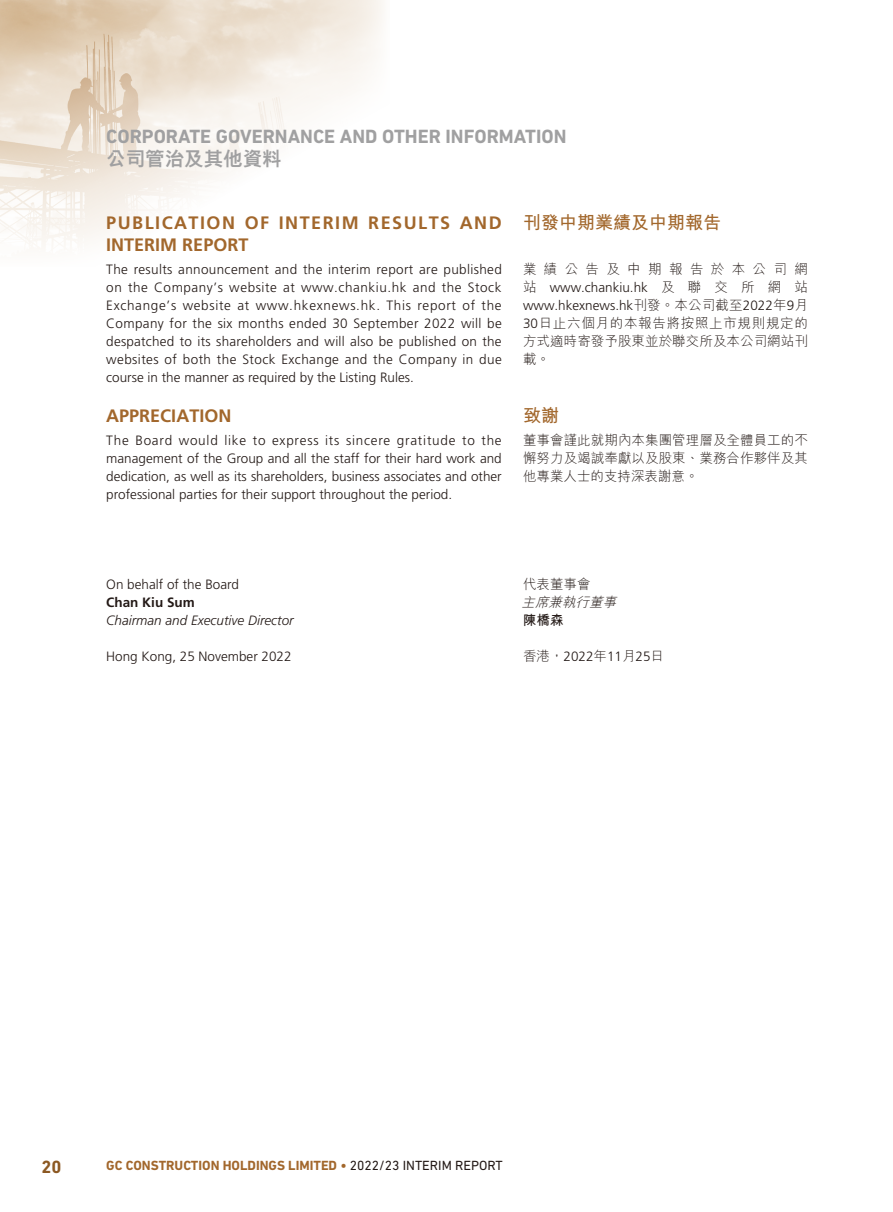
<style>
.page{position:relative;width:893px;height:1212px;background:#fff}
.page>*{position:absolute;margin:0;border:0;box-sizing:border-box;transform-origin:0 0}
.t1{font:700 19.5px "DIN Next LT Pro";color:#a0a0a1}
.t2{font:800 19.5px "M Hei HK";color:#a0a0a1}
.t3{font:700 18px/22.5px "Frutiger LT Std";letter-spacing:.08em;color:#a2672c}
.t4{font:700 18px "M Hei HK";color:#a2672c}
.t5{font:700 18px "Frutiger LT Std";color:#a2672c}
.t6{font:700 18px "DIN Next LT Pro";color:#8c5923}
.t7{font:300 13.5px/18px "Frutiger LT Std";color:#231916;text-align:justify}
.t8{font:300 13.5px/18px "M Hei HK";letter-spacing:.005em;color:#231916;text-align:justify}
.t9{font:700 13.5px "DIN Next LT Pro";color:#a2672c}
.t10{font:italic 300 13.5px "Frutiger LT Std";color:#231916}
.t11{font:300 13.5px "M Hei HK";letter-spacing:.545em;color:#231916}
.t12{font:700 13.5px "Frutiger LT Std";color:#231916}
.t13{font:italic 300 13.5px "M Hei HK";color:#231916}
.t14{font:700 13.5px "M Hei HK";color:#231916}
.s1{font-family:"M Hei HK"}
.s2{font-family:"Frutiger LT Std"}
.s3{font-weight:400;color:#231916}
</style>
<div class="page">
<svg style="left:0;top:0;width:383px;height:247px"></svg>
<h1 class="t1" style="left:106px;top:124px;width:462px">CORPORATE GOVERNANCE AND OTHER INFORMATION</h1>
<h1 class="t2" style="left:106px;top:149px;width:177px">公司管治及其他資料</h1>
<h2 class="t3" style="left:106px;top:211px;width:397px">PUBLICATION OF INTERIM RESULTS AND<br>INTERIM REPORT</h2>
<p class="t7" style="left:106px;top:261px;width:397px">The results announcement and the interim report are published on the Company’s website at www.chankiu.hk and the Stock Exchange’s website at www.hkexnews.hk. This report of the Company for the six months ended 30 September 2022 will be despatched to its shareholders and will also be published on the websites of both the Stock Exchange and the Company in due course in the manner as required by the Listing Rules.</p>
<h2 class="t5" style="left:106px;top:405px;width:127px">APPRECIATION</h2>
<p class="t7" style="left:106px;top:431px;width:397px">The Board would like to express its sincere gratitude to the management of the Group and all the staff for their hard work and dedication, as well as its shareholders, business associates and other professional parties for their support throughout the period.</p>
<h2 class="t4" style="left:523px;top:209px;width:199px">刊發中期業績及中期報告</h2>
<p class="t11" style="left:523px;top:262px;width:286px">業績公告及中期報告於本公司網</p>
<p class="t7" style="left:523px;top:279px;width:286px"><span class="s1">站</span> www.chankiu.hk <span class="s1">及 聯 交 所 網 站</span>www.hkexnews.hk<span class="s1">刊發。本公司截至</span>2022<span class="s1">年</span>9<span class="s1">月</span></p>
<p class="t8" style="left:523px;top:314px;width:286px"><span class="s2">30</span>日止六個月的本報告將按照上市規則規定的方式適時寄發予股東並於聯交所及本公司網站刊載。</p>
<h2 class="t4" style="left:523px;top:402px;width:37px">致謝</h2>
<p class="t8" style="left:523px;top:431px;width:286px">董事會謹此就期內本集團管理層及全體員工的不懈努力及竭誠奉獻以及股東、業務合作夥伴及其他專業人士的支持深表謝意。</p>
<p class="t7" style="left:106px;top:575px;width:134px">On behalf of the Board</p>
<p class="t12" style="left:106px;top:594px;width:90px">Chan Kiu Sum</p>
<p class="t10" style="left:106px;top:612px;width:189px">Chairman and Executive Director</p>
<p class="t7" style="left:106px;top:647px;width:187px">Hong Kong, 25 November 2022</p>
<p class="t8" style="left:523px;top:575px;width:69px">代表董事會</p>
<p class="t13" style="left:522px;top:595px;width:100px">主席兼執行董事</p>
<p class="t14" style="left:523px;top:610px;width:42px">陳橋森</p>
<p class="t7" style="left:523px;top:647px;width:143px"><span class="s1">香港，</span>2022<span class="s1">年</span>11<span class="s1">月</span>25<span class="s1">日</span></p>
<h2 class="t6" style="left:42px;top:1156px;width:22px">20</h2>
<p class="t9" style="left:106px;top:1158px;width:398px">GC CONSTRUCTION HOLDINGS LIMITED • <span class="s3">2022/23 INTERIM REPORT</span></p>
</div>
